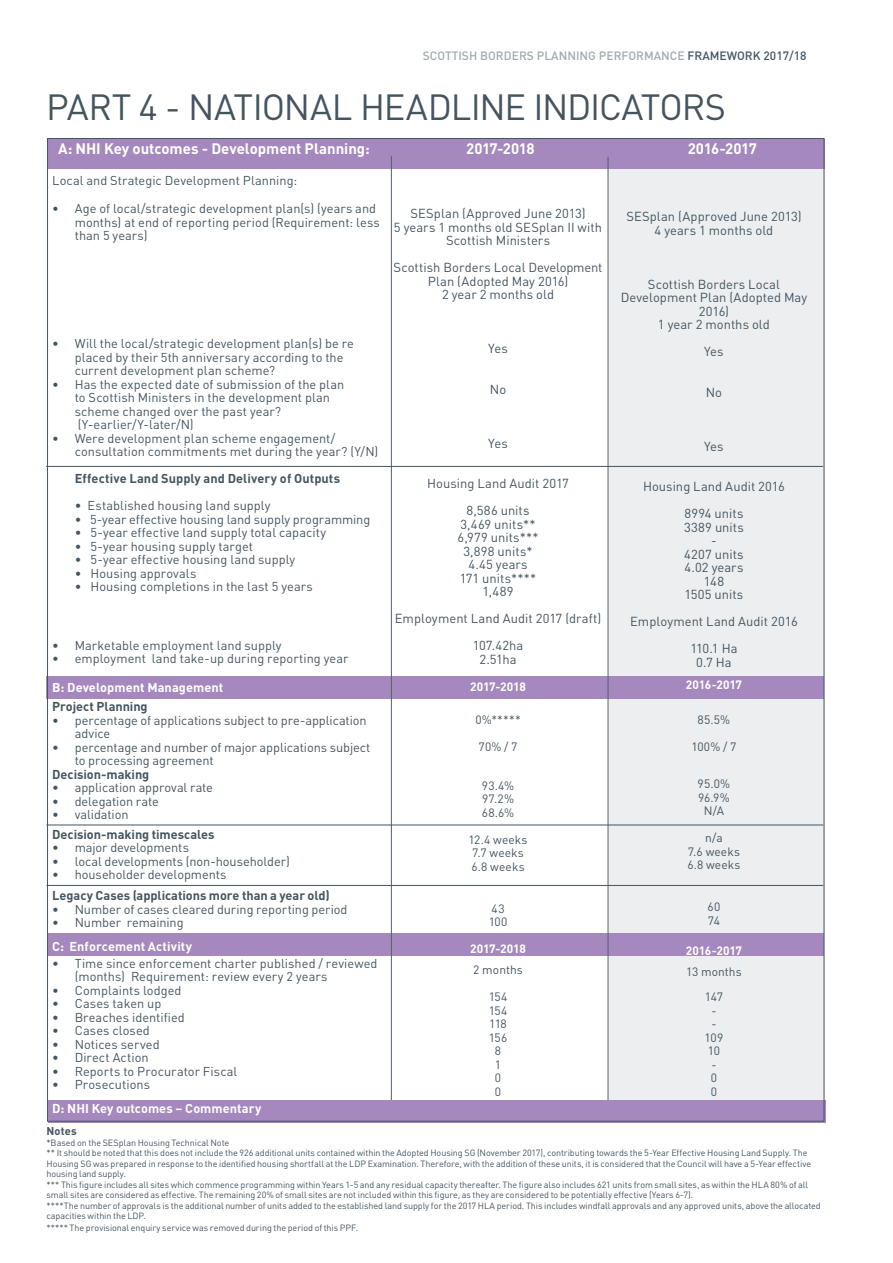
<style>
.page{position:relative;width:893px;height:1263px;background:#fff}
.page>*{position:absolute;margin:0;border:0;box-sizing:border-box;transform-origin:0 0}
.t1{font:36px "DIN";letter-spacing:-.03em;color:#455560}
.t2{font:700 15px "DIN";letter-spacing:-.005em;color:#fff}
.t3{font:12.9px/13.5px "DIN";letter-spacing:.005em;color:#455560;text-align:center}
.t4{font:12.75px/13.5px "DIN";color:#455560}
.t5{font:700 12.75px "DIN";color:#455560}
.t6{font:700 12.75px "DIN";letter-spacing:.005em;color:#fff}
.t7{font:12px/13.5px "DIN";letter-spacing:.01em;color:#455560;text-align:center}
.t8{font:500 12px "DIN";color:#a2aaaf}
.t9{font:700 12px "DIN";letter-spacing:-.01em;color:#fff}
.t10{font:12px/13.5px "DIN";letter-spacing:-.035em;color:#455560;text-align:center}
.t11{font:700 11.25px "DIN";letter-spacing:.01em;color:#455560}
.t12{font:9px/10.5px "DIN";letter-spacing:-.01em;color:#455560}
.s1{color:#455560}
</style>
<div class="page">
<div style="left:607px;top:156px;width:219px;height:951px;background:#eceeef;border:1px solid #fff"></div>
<div style="left:49px;top:934px;width:775px;height:22px;background:#a588be"></div>
<div style="left:46px;top:676px;width:777px;height:22px;background:#a588be"></div>
<div style="left:47px;top:139px;width:778px;height:30px;background:#a588be"></div>
<hr style="left:608px;top:157px;width:1px;height:950px;background:#52616e">
<hr style="left:391px;top:156px;width:1px;height:951px;background:#52616e">
<hr style="left:46px;top:466px;width:777px;height:1px;background:#455560">
<hr style="left:46px;top:825px;width:777px;height:1px;background:#455560">
<hr style="left:46px;top:885px;width:777px;height:1px;background:#455560">
<div style="left:48px;top:1100px;width:777px;height:23px;background:#a588be"></div>
<p class="t8" style="left:423px;top:48px;width:385px">SCOTTISH BORDERS PLANNING PERFORMANCE <span class="s1">FRAMEWORK 2017/18</span></p>
<h1 class="t1" style="left:46px;top:84px;width:681px">PART 4 - NATIONAL HEADLINE INDICATORS</h1>
<p class="t2" style="left:58px;top:139px;width:313px">A: NHI Key outcomes - Development Planning:</p>
<p class="t2" style="left:466px;top:139px;width:70px">2017-2018</p>
<p class="t2" style="left:688px;top:139px;width:71px">2016-2017</p>
<p class="t4" style="left:52px;top:173px;width:246px">Local and Strategic Development Planning:</p>
<p class="t4" style="left:75px;top:202px;width:307px;text-indent:-23px">• Age of local/strategic development plan(s) (years and months) at end of reporting period (Requirement: less than 5 years)</p>
<p class="t4" style="left:75px;top:337px;width:281px;text-indent:-23px">• Will the local/strategic development plan(s) be re placed by their 5th anniversary according to the current development plan scheme?</p>
<p class="t4" style="left:75px;top:377px;width:271px;text-indent:-23px">• Has the expected date of submission of the plan to Scottish Ministers in the development plan scheme changed over the past year? (Y-earlier/Y-later/N)</p>
<p class="t4" style="left:75px;top:431px;width:305px;text-indent:-23px">• Were development plan scheme engagement/ consultation commitments met during the year? (Y/N)</p>
<p class="t5" style="left:75px;top:470px;width:267px">Effective Land Supply and Delivery of Outputs</p>
<p class="t4" style="left:75px;top:499px;width:197px">• Established housing land supply</p>
<p class="t4" style="left:75px;top:512px;width:297px">• 5-year effective housing land supply programming</p>
<p class="t4" style="left:75px;top:526px;width:253px">• 5-year effective land supply total capacity</p>
<p class="t4" style="left:75px;top:539px;width:180px">• 5-year housing supply target</p>
<p class="t4" style="left:75px;top:553px;width:222px">• 5-year effective housing land supply</p>
<p class="t4" style="left:75px;top:566px;width:123px">• Housing approvals</p>
<p class="t4" style="left:75px;top:580px;width:239px">• Housing completions in the last 5 years</p>
<p class="t4" style="left:52px;top:638px;width:231px">• Marketable employment land supply</p>
<p class="t4" style="left:52px;top:652px;width:298px">• employment land take-up during reporting year</p>
<p class="t6" style="left:52px;top:679px;width:172px">B: Development Management</p>
<p class="t5" style="left:52px;top:698px;width:97px">Project Planning</p>
<p class="t4" style="left:75px;top:713px;width:293px;text-indent:-23px">• percentage of applications subject to pre-application advice</p>
<p class="t4" style="left:75px;top:740px;width:297px;text-indent:-23px">• percentage and number of major applications subject to processing agreement</p>
<p class="t5" style="left:52px;top:766px;width:99px">Decision-making</p>
<p class="t4" style="left:52px;top:781px;width:162px">• application approval rate</p>
<p class="t4" style="left:52px;top:794px;width:108px">• delegation rate</p>
<p class="t4" style="left:52px;top:808px;width:78px">• validation</p>
<p class="t5" style="left:52px;top:826px;width:164px">Decision-making timescales</p>
<p class="t4" style="left:52px;top:841px;width:138px">• major developments</p>
<p class="t4" style="left:52px;top:854px;width:239px">• local developments (non-householder)</p>
<p class="t4" style="left:52px;top:868px;width:176px">• householder developments</p>
<p class="t5" style="left:52px;top:887px;width:279px">Legacy Cases (applications more than a year old)</p>
<p class="t4" style="left:52px;top:902px;width:297px">• Number of cases cleared during reporting period</p>
<p class="t4" style="left:52px;top:916px;width:133px">• Number remaining</p>
<p class="t6" style="left:52px;top:938px;width:141px">C: Enforcement Activity</p>
<p class="t4" style="left:75px;top:956px;width:304px;text-indent:-23px">• Time since enforcement charter published / reviewed (months) Requirement: review every 2 years</p>
<p class="t4" style="left:52px;top:983px;width:131px">• Complaints lodged</p>
<p class="t4" style="left:52px;top:997px;width:111px">• Cases taken up</p>
<p class="t4" style="left:52px;top:1010px;width:134px">• Breaches identified</p>
<p class="t4" style="left:52px;top:1024px;width:99px">• Cases closed</p>
<p class="t4" style="left:52px;top:1037px;width:109px">• Notices served</p>
<p class="t4" style="left:52px;top:1051px;width:98px">• Direct Action</p>
<p class="t4" style="left:52px;top:1064px;width:187px">• Reports to Procurator Fiscal</p>
<p class="t4" style="left:52px;top:1078px;width:99px">• Prosecutions</p>
<p class="t6" style="left:52px;top:1100px;width:211px">D: NHI Key outcomes – Commentary</p>
<p class="t3" style="left:394px;top:206px;width:210px">SESplan (Approved June 2013)<br>5 years 1 months old SESplan II with<br>Scottish Ministers</p>
<p class="t3" style="left:394px;top:260px;width:210px">Scottish Borders Local Development<br>Plan (Adopted May 2016)<br>2 year 2 months old</p>
<p class="t3" style="left:488px;top:341px;width:21px">Yes</p>
<p class="t3" style="left:490px;top:382px;width:18px">No</p>
<p class="t3" style="left:488px;top:436px;width:21px">Yes</p>
<p class="t3" style="left:427px;top:470px;width:143px;line-height:27px">Housing Land Audit 2017<br>8,586 units</p>
<p class="t3" style="left:458px;top:517px;width:83px">3,469 units**<br>6,979 units***<br>3,898 units*<br>4.45 years<br>171 units****<br>1,489</p>
<p class="t3" style="left:395px;top:605px;width:208px;line-height:27px">Employment Land Audit 2017 (draft)<br>107.42ha</p>
<p class="t3" style="left:479px;top:652px;width:39px">2.51ha</p>
<p class="t9" style="left:470px;top:678px;width:57px">2017-2018</p>
<p class="t7" style="left:475px;top:712px;width:47px">0%*****</p>
<p class="t7" style="left:479px;top:739px;width:40px">70% / 7</p>
<p class="t7" style="left:482px;top:778px;width:34px;text-align:justify">93.4% 97.2% 68.6%</p>
<p class="t7" style="left:468px;top:832px;width:61px;text-align:left">12.4 weeks<br>7.7 weeks<br>6.8 weeks</p>
<p class="t7" style="left:489px;top:901px;width:20px;text-align:left">43<br>100</p>
<p class="t9" style="left:470px;top:941px;width:57px">2017-2018</p>
<p class="t7" style="left:473px;top:963px;width:51px">2 months</p>
<p class="t10" style="left:489px;top:990px;width:20px">154<br>154<br>118<br>156<br>8<br>1<br>0<br>0</p>
<p class="t3" style="left:626px;top:210px;width:177px">SESplan (Approved June 2013)<br>4 years 1 months old</p>
<p class="t3" style="left:621px;top:277px;width:188px">Scottish Borders Local<br>Development Plan (Adopted May<br>2016)<br>1 year 2 months old</p>
<p class="t3" style="left:704px;top:345px;width:21px">Yes</p>
<p class="t3" style="left:706px;top:385px;width:18px">No</p>
<p class="t3" style="left:704px;top:439px;width:21px">Yes</p>
<p class="t3" style="left:643px;top:473px;width:143px;line-height:27px">Housing Land Audit 2016<br>8994 units</p>
<p class="t3" style="left:684px;top:520px;width:61px">3389 units -<br>4207 units<br>4.02 years<br>148<br>1505 units</p>
<p class="t3" style="left:630px;top:608px;width:169px;line-height:27px">Employment Land Audit 2016<br>110.1 Ha</p>
<p class="t3" style="left:696px;top:655px;width:37px">0.7 Ha</p>
<p class="t9" style="left:686px;top:677px;width:58px">2016-2017</p>
<p class="t7" style="left:698px;top:712px;width:34px">85.5%</p>
<p class="t7" style="left:691px;top:739px;width:47px">100% / 7</p>
<p class="t7" style="left:698px;top:777px;width:34px">95.0%<br>96.9%<br>N/A</p>
<p class="t7" style="left:687px;top:831px;width:55px">n/a<br>7.6 weeks<br>6.8 weeks</p>
<p class="t7" style="left:707px;top:900px;width:14px;text-align:left">60<br>74</p>
<p class="t9" style="left:686px;top:942px;width:58px">2016-2017</p>
<p class="t7" style="left:686px;top:958px;width:57px;line-height:25.5px">13 months<br>147</p>
<p class="t7" style="left:705px;top:1003px;width:20px">-<br>-<br>109<br>10 -<br>0<br>0</p>
<p class="t11" style="left:46px;top:1123px;width:32px">Notes</p>
<p class="t12" style="left:46px;top:1137px;width:776px">*Based on the SESplan Housing Technical Note<br>** It should be noted that this does not include the 926 additional units contained within the Adopted Housing SG (November 2017), contributing towards the 5-Year Effective Housing Land Supply. The Housing SG was prepared in response to the identified housing shortfall at the LDP Examination. Therefore, with the addition of these units, it is considered that the Council will have a 5-Year effective housing land supply.<br>*** This figure includes all sites which commence programming within Years 1-5 and any residual capacity thereafter. The figure also includes 621 units from small sites, as within the HLA 80% of all small sites are considered as effective. The remaining 20% of small sites are not included within this figure, as they are considered to be potentially effective (Years 6-7).<br>****The number of approvals is the additional number of units added to the established land supply for the 2017 HLA period. This includes windfall approvals and any approved units, above the allocated capacities within the LDP.</p>
<p class="t12" style="left:46px;top:1222px;width:313px">***** The provisional enquiry service was removed during the period of this PPF.</p>
</div>
